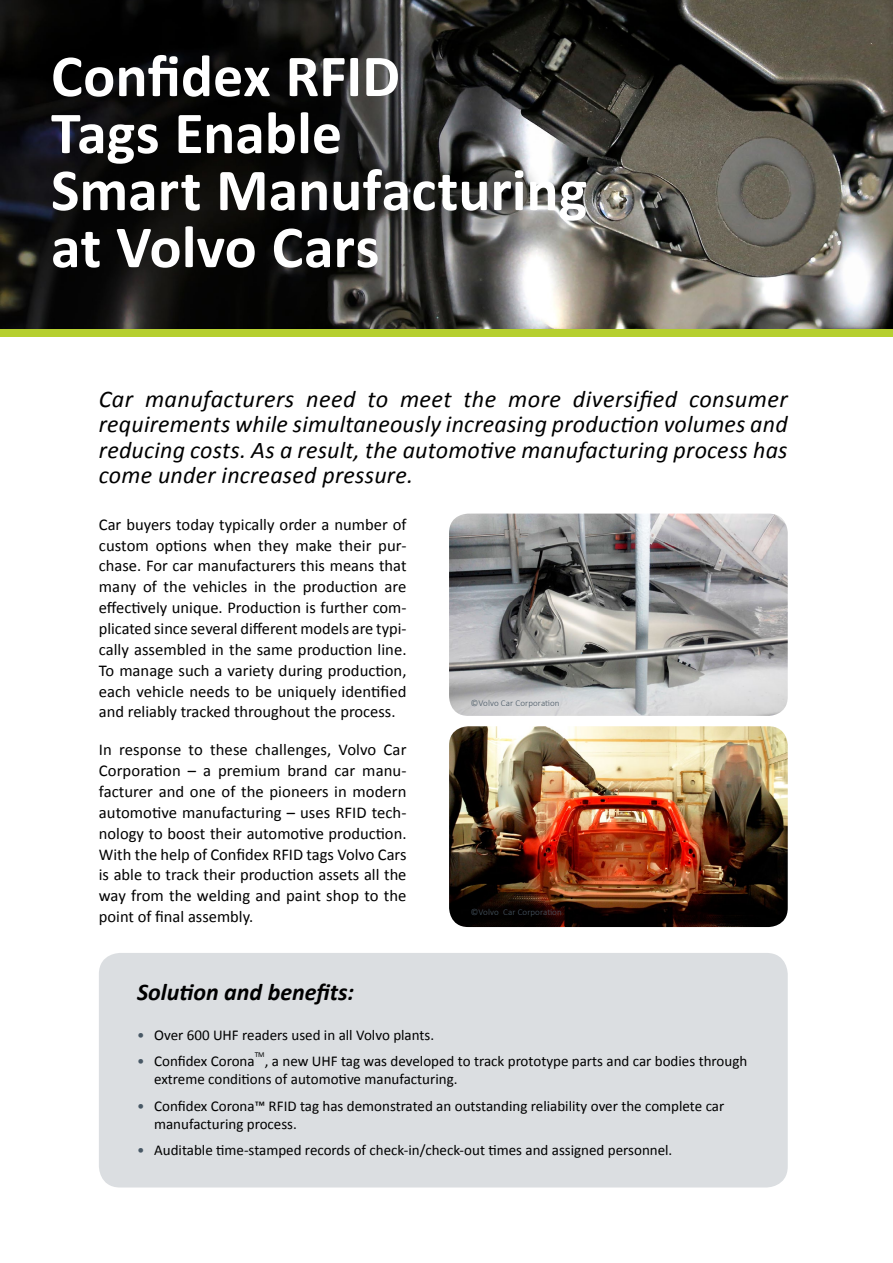
<style>
.page{position:relative;width:893px;height:1263px;background:#fff}
.page>*{position:absolute;margin:0;border:0;box-sizing:border-box;transform-origin:0 0}
.t1{font:700 60px/57px "Calibri";color:#fff}
.t2{font:italic 24px/25.5px "Calibri";letter-spacing:.01em;color:#000;text-align:justify}
.t3{font:italic 700 24px "Calibri";color:#000}
.t4{font:16.5px/20.9px "Calibri";color:#000;text-align:justify}
.t5{font:15px/18px "Calibri";color:#000}
.t6{font:300 9px "Calibri";letter-spacing:.01em;color:#485865}
.t7{font:7.5px "Calibri";color:#000}
.s1{color:#485865}
</style>
<div class="page">
<img style="left:0;top:0;width:893px;height:330px">
<div style="left:0;top:330px;width:893px;height:7px;background:#b6cf2f"></div>
<div style="left:99px;top:953px;width:689px;height:234px;background:#dbdee1;border-radius:21px"></div>
<img style="left:449px;top:514px;width:339px;height:202px">
<img style="left:449px;top:726px;width:339px;height:201px">
<h1 class="t1" style="left:51px;top:48px;width:538px">Confidex RFID<br>Tags Enable<br>Smart Manufacturing at Volvo Cars</h1>
<p class="t2" style="left:99px;top:385px;width:690px">Car manufacturers need to meet the more diversified consumer requirements while simultaneously increasing production volumes and reducing costs. As a result, the automotive manufacturing process has come under increased pressure.</p>
<p class="t4" style="left:99px;top:514px;width:309px">Car buyers today typically order a number of custom options when they make their pur&shy;chase. For car manufacturers this means that many of the vehicles in the production are effectively unique. Production is further com&shy;plicated since several different models are typi&shy;cally assembled in the same production line.<br>To manage such a variety during production, each vehicle needs to be uniquely identified and reliably tracked throughout the process.</p>
<p class="t4" style="left:99px;top:739px;width:309px">In response to these challenges, Volvo Car Corporation – a premium brand car manu&shy;facturer and one of the pioneers in modern automotive manufacturing – uses RFID tech&shy;nology to boost their automotive production.<br>With the help of Confidex RFID tags Volvo Cars is able to track their production assets all the way from the welding and paint shop to the point of final assembly.</p>
<p class="t6" style="left:471px;top:698px;width:90px">©Volvo Car Corporation</p>
<p class="t6" style="left:471px;top:907px;width:92px">©Volvo Car Corporation</p>
<h2 class="t3" style="left:137px;top:977px;width:219px">Solution and benefits:</h2>
<p class="t5" style="left:137px;top:1026px;width:299px"><span class="s1">•</span> Over 600 UHF readers used in all Volvo plants.</p>
<p class="t5" style="left:137px;top:1052px;width:119px"><span class="s1">•</span> Confidex Corona</p>
<p class="t7" style="left:255px;top:1050px;width:12px">TM</p>
<p class="t5" style="left:154px;top:1052px;width:595px;text-indent:111px">, a new UHF tag was developed to track prototype parts and car bodies through extreme conditions of automotive manufacturing.</p>
<p class="t5" style="left:154px;top:1097px;width:572px;text-indent:-17px"><span class="s1">•</span> Confidex Corona™ RFID tag has demonstrated an outstanding reliability over the complete car manufacturing process.</p>
<p class="t5" style="left:137px;top:1141px;width:537px"><span class="s1">•</span> Auditable time-stamped records of check-in/check-out times and assigned personnel.</p>
</div>
